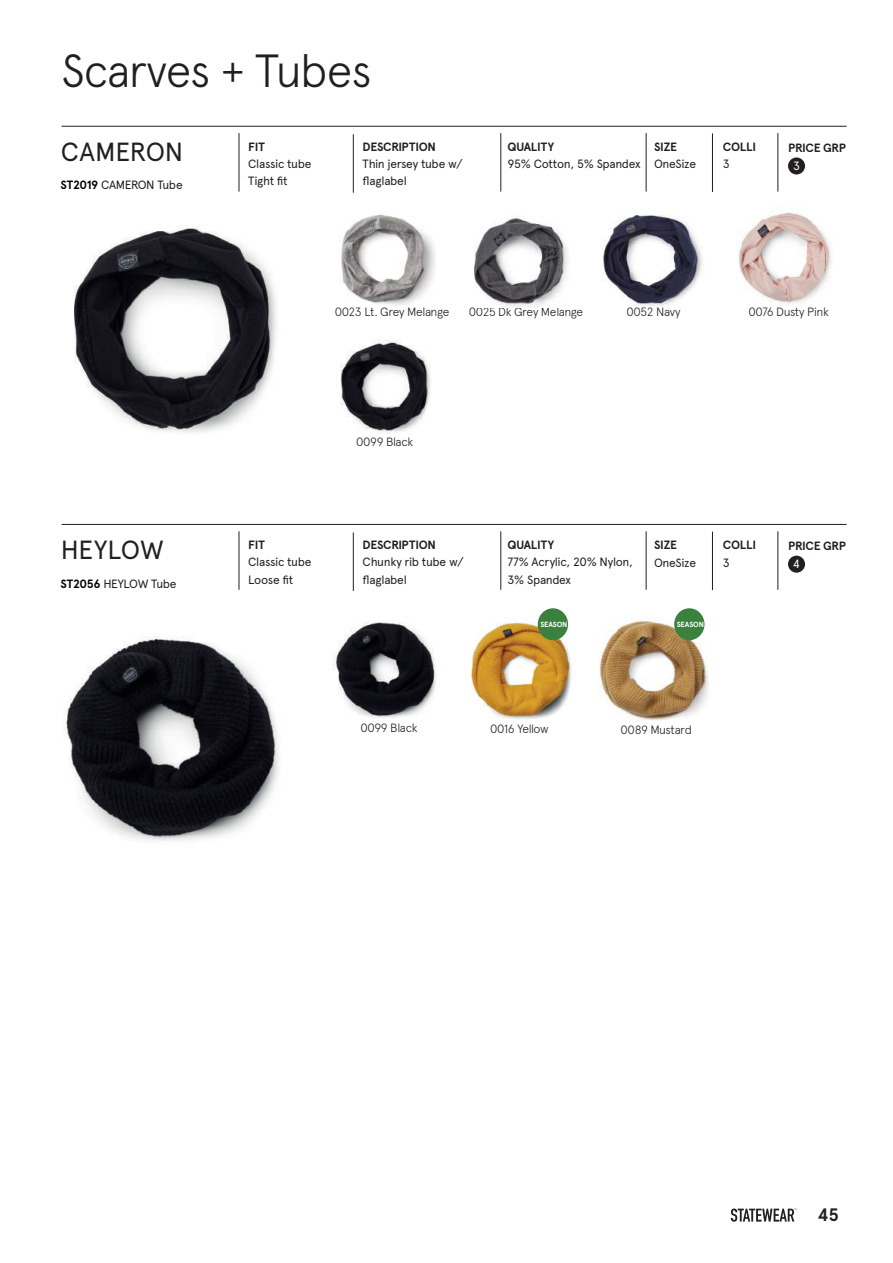
<style>
.page{position:relative;width:893px;height:1263px;background:#fff}
.page>*{position:absolute;margin:0;border:0;box-sizing:border-box;transform-origin:0 0}
.t1{font:300 46.5px "Apercu";letter-spacing:-.03em;color:#231f20}
.t2{font:26.25px "Apercu";letter-spacing:-.005em;color:#231f20}
.t3{font:700 18px "Apercu";color:#231f20}
.t4{font:12px/17.2px "Apercu";letter-spacing:-.03em;color:#231f20}
.t5{font:300 12px "Apercu";letter-spacing:-.035em;color:#231f20}
.t6{font:700 12px "Apercu";letter-spacing:-.025em;color:#231f20}
.t7{font:12px "Apercu";color:#fff}
.t8{font:700 7.5px "Apercu";letter-spacing:-.015em;color:#fff}
.s1{font-weight:700;color:#000}
</style>
<div class="page">
<svg style="left:731px;top:1208px;width:65px;height:14px"></svg>
<img style="left:333px;top:622px;width:103px;height:97px">
<img style="left:66px;top:636px;width:213px;height:205px">
<img style="left:471px;top:618px;width:101px;height:101px">
<img style="left:74px;top:225px;width:203px;height:208px">
<img style="left:340px;top:339px;width:91px;height:95px">
<hr style="left:62px;top:126px;width:785px;height:1px;background:#231f20">
<div style="left:788px;top:157px;width:17px;height:17px;background:#231f20;border-radius:50%"></div>
<hr style="left:239px;top:133px;width:1px;height:59px;background:#231f20">
<hr style="left:500px;top:133px;width:1px;height:59px;background:#231f20">
<hr style="left:646px;top:133px;width:1px;height:59px;background:#231f20">
<hr style="left:777px;top:133px;width:1px;height:59px;background:#231f20">
<hr style="left:712px;top:133px;width:1px;height:59px;background:#231f20">
<hr style="left:353px;top:134px;width:1px;height:59px;background:#231f20">
<hr style="left:62px;top:524px;width:785px;height:1px;background:#231f20">
<div style="left:788px;top:556px;width:17px;height:17px;background:#231f20;border-radius:50%"></div>
<hr style="left:239px;top:531px;width:1px;height:59px;background:#231f20">
<hr style="left:500px;top:531px;width:1px;height:59px;background:#231f20">
<hr style="left:646px;top:531px;width:1px;height:59px;background:#231f20">
<hr style="left:777px;top:531px;width:1px;height:59px;background:#231f20">
<hr style="left:712px;top:532px;width:1px;height:58px;background:#231f20">
<hr style="left:353px;top:532px;width:1px;height:59px;background:#231f20">
<img style="left:341px;top:214px;width:94px;height:91px">
<img style="left:474px;top:216px;width:93px;height:91px">
<img style="left:603px;top:215px;width:99px;height:91px">
<img style="left:739px;top:212px;width:93px;height:91px">
<img style="left:600px;top:618px;width:108px;height:101px">
<div style="left:539px;top:609px;width:28px;height:30px;background:#3a813d;border-radius:50%"></div>
<div style="left:538px;top:608px;width:30px;height:32px;border:2px solid #3a813d;border-radius:50%"></div>
<div style="left:675px;top:609px;width:29px;height:30px;background:#3a813d;border-radius:50%"></div>
<div style="left:674px;top:608px;width:30px;height:32px;border:2px solid #3a813d;border-radius:50%"></div>
<h1 class="t1" style="left:62px;top:43px;width:312px">Scarves + Tubes</h1>
<h2 class="t2" style="left:61px;top:136px;width:124px">CAMERON</h2>
<p class="t6" style="left:723px;top:140px;width:35px">COLLI</p>
<p class="t4" style="left:723px;top:155px;width:8px">3</p>
<p class="t6" style="left:248px;top:139px;width:18px">FIT</p>
<p class="t4" style="left:248px;top:155px;width:65px">Classic tube<br>Tight fit</p>
<p class="t6" style="left:363px;top:139px;width:75px">DESCRIPTION</p>
<p class="t4" style="left:363px;top:155px;width:102px">Thin jersey tube w/ flaglabel</p>
<p class="t6" style="left:508px;top:139px;width:48px">QUALITY</p>
<p class="t4" style="left:508px;top:155px;width:135px">95% Cotton, 5% Spandex</p>
<p class="t6" style="left:654px;top:140px;width:24px">SIZE</p>
<p class="t4" style="left:654px;top:156px;width:43px">OneSize</p>
<p class="t4" style="left:61px;top:176px;width:124px"><span class="s1">ST2019</span> CAMERON Tube</p>
<p class="t6" style="left:788px;top:141px;width:59px">PRICE GRP</p>
<p class="t7" style="left:793px;top:159px;width:8px">3</p>
<p class="t5" style="left:335px;top:304px;width:116px">0023 Lt. Grey Melange</p>
<p class="t5" style="left:469px;top:305px;width:116px">0025 Dk Grey Melange</p>
<p class="t5" style="left:626px;top:305px;width:56px">0052 Navy</p>
<p class="t5" style="left:748px;top:304px;width:82px">0076 Dusty Pink</p>
<p class="t5" style="left:356px;top:435px;width:59px">0099 Black</p>
<h2 class="t2" style="left:61px;top:534px;width:105px">HEYLOW</h2>
<p class="t6" style="left:723px;top:538px;width:35px">COLLI</p>
<p class="t4" style="left:723px;top:554px;width:8px">3</p>
<p class="t6" style="left:248px;top:538px;width:18px">FIT</p>
<p class="t4" style="left:248px;top:553px;width:65px">Classic tube<br>Loose fit</p>
<p class="t6" style="left:363px;top:538px;width:75px">DESCRIPTION</p>
<p class="t4" style="left:363px;top:553px;width:103px">Chunky rib tube w/ flaglabel</p>
<p class="t6" style="left:508px;top:538px;width:48px">QUALITY</p>
<p class="t4" style="left:508px;top:553px;width:127px">77% Acrylic, 20% Nylon,<br>3% Spandex</p>
<p class="t6" style="left:654px;top:538px;width:24px">SIZE</p>
<p class="t4" style="left:654px;top:554px;width:43px">OneSize</p>
<p class="t4" style="left:61px;top:575px;width:118px"><span class="s1">ST2056</span> HEYLOW Tube</p>
<p class="t6" style="left:788px;top:539px;width:59px">PRICE GRP</p>
<p class="t7" style="left:793px;top:557px;width:9px">4</p>
<p class="t8" style="left:540px;top:620px;width:29px">SEASON</p>
<p class="t8" style="left:677px;top:620px;width:29px">SEASON</p>
<p class="t5" style="left:360px;top:721px;width:59px">0099 Black</p>
<p class="t5" style="left:490px;top:722px;width:60px">0016 Yellow</p>
<p class="t5" style="left:621px;top:722px;width:73px">0089 Mustard</p>
<h3 class="t3" style="left:817px;top:1204px;width:23px">45</h3>
</div>
